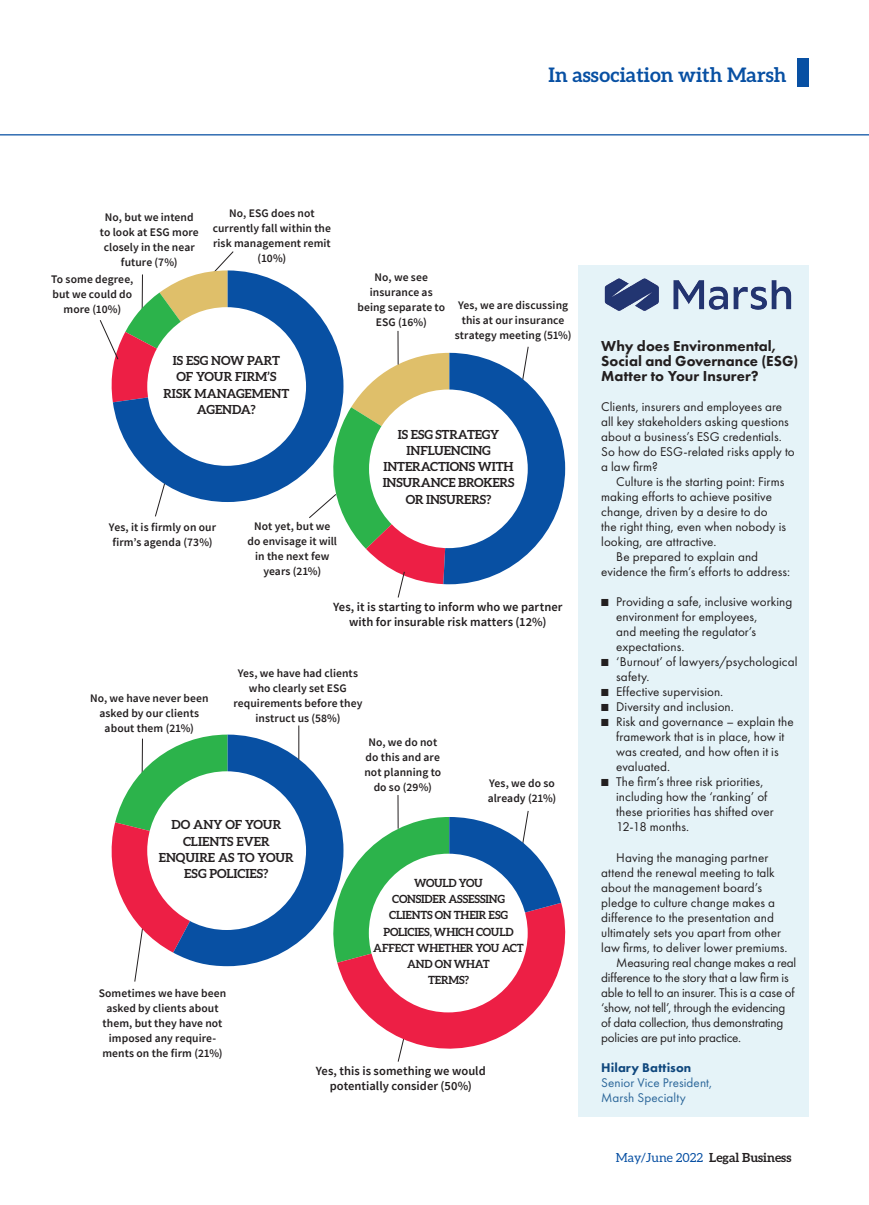
<style>
.page{position:relative;width:869px;height:1205px;background:#fff}
.page>*{position:absolute;margin:0;border:0;box-sizing:border-box;transform-origin:0 0}
.t1{font:700 20px "Aleo";color:#0850a3}
.t2{font:800 15px/15px "Futura PT";letter-spacing:.005em;color:#231f20}
.t3{font:13.12px/15px "Futura PT";letter-spacing:.005em;color:#231f20}
.t4{font:13.12px "Futura PT";letter-spacing:-.015em;color:#231f20}
.t5{font:13.12px/15px "Futura PT";letter-spacing:.005em;color:#2c679a}
.t6{font:800 13.12px "Futura PT";letter-spacing:.01em;color:#0f477d}
.t7{font:700 12.5px/16.2px "Aleo";letter-spacing:-.005em;color:#231f20;text-align:center}
.t8{font:600 12.5px/15px "Source Sans Pro";letter-spacing:.005em;color:#231f20;text-align:center}
.t9{font:600 11.5px/15px "Source Sans Pro";letter-spacing:.005em;color:#231f20;text-align:center}
.t10{font:700 11.25px/16.2px "Aleo";letter-spacing:-.015em;color:#231f20;text-align:center}
.s1{font-weight:400;color:#0850a3}
</style>
<div class="page">
<div style="left:797px;top:58px;width:11px;height:28px;background:#0850a3"></div>
<hr style="left:0;top:134px;width:868px;height:1px;background:#0850a3">
<svg style="left:113px;top:270px;width:224px;height:232px;fill:#0850a3"></svg>
<div style="left:147px;top:307px;width:159px;height:159px;background:#fff;border-radius:50%"></div>
<svg style="left:100px;top:251px;width:133px;height:151px"></svg>
<hr style="left:397px;top:331px;width:1px;height:33px;background:#231f20">
<svg style="left:112px;top:734px;width:453px;height:328px"></svg>
<div style="left:368px;top:854px;width:159px;height:158px;background:#fff;border-radius:50%"></div>
<hr style="left:397px;top:795px;width:1px;height:33px;background:#231f20">
<hr style="left:298px;top:725px;width:1px;height:34px;background:#231f20">
<svg style="left:155px;top:483px;width:10px;height:34px"></svg>
<svg style="left:309px;top:346px;width:256px;height:252px"></svg>
<div style="left:578px;top:265px;width:230px;height:851px;background:#e5f3f8"></div>
<img style="left:604px;top:278px;width:188px;height:33px">
<p class="t9" style="left:100px;top:210px;width:100px">No, but we intend to look at ESG more closely in the near future (7%)</p>
<p class="t9" style="left:213px;top:205px;width:120px">No, ESG does not currently fall within the risk management remit (10%)</p>
<h1 class="t1" style="left:548px;top:63px;width:239px">In association with Marsh</h1>
<p class="t9" style="left:51px;top:272px;width:84px">To some degree, but we could do more (10%)</p>
<p class="t7" style="left:163px;top:352px;width:127px">IS ESG NOW PART<br>OF YOUR FIRM’S<br>RISK MANAGEMENT<br>AGENDA?</p>
<p class="t9" style="left:109px;top:520px;width:108px">Yes, it is firmly on our firm’s agenda (73%)</p>
<p class="t9" style="left:247px;top:518px;width:91px">Not yet, but we do envisage it will in the next few years (21%)</p>
<p class="t9" style="left:357px;top:270px;width:89px">No, we see insurance as being separate to<br>ESG (16%)</p>
<p class="t9" style="left:454px;top:297px;width:118px">Yes, we are discussing this at our insurance strategy meeting (51%)</p>
<p class="t7" style="left:382px;top:426px;width:133px">IS ESG STRATEGY<br>INFLUENCING<br>INTERACTIONS WITH<br>INSURANCE BROKERS<br>OR INSURERS?</p>
<p class="t9" style="left:90px;top:691px;width:120px">No, we have never been asked by our clients about them (21%)</p>
<p class="t8" style="left:333px;top:599px;width:231px">Yes, it is starting to inform who we partner with for insurable risk matters (12%)</p>
<p class="t9" style="left:233px;top:666px;width:130px">Yes, we have had clients who clearly set ESG requirements before they instruct us (58%)</p>
<p class="t9" style="left:364px;top:734px;width:78px">No, we do not do this and are not planning to do so (29%)</p>
<p class="t9" style="left:487px;top:775px;width:70px;text-align:left">Yes, we do so already (21%)</p>
<p class="t7" style="left:159px;top:816px;width:136px">DO ANY OF YOUR<br>CLIENTS EVER<br>ENQUIRE AS TO YOUR<br>ESG POLICIES?</p>
<p class="t9" style="left:99px;top:985px;width:129px">Sometimes we have been asked by clients about them, but they have not imposed any require&shy;ments on the firm (21%)</p>
<p class="t10" style="left:373px;top:874px;width:152px">WOULD YOU<br>CONSIDER ASSESSING<br>CLIENTS ON THEIR ESG<br>POLICIES, WHICH COULD<br>AFFECT WHETHER YOU ACT<br>AND ON WHAT<br>TERMS?</p>
<p class="t8" style="left:316px;top:1063px;width:171px">Yes, this is something we would potentially consider (50%)</p>
<p class="t2" style="left:601px;top:339px;width:198px">Why does Environmental,<br>Social and Governance (ESG)<br>Matter to Your Insurer?</p>
<p class="t3" style="left:601px;top:399px;width:195px">Clients, insurers and employees are all key stakeholders asking questions about a business’s ESG credentials.<br>So how do ESG-related risks apply to a law firm?</p>
<p class="t3" style="left:616px;top:474px;width:169px">Culture is the starting point: Firms</p>
<p class="t3" style="left:601px;top:489px;width:172px">making efforts to achieve positive</p>
<p class="t3" style="left:601px;top:504px;width:168px">change, driven by a desire to do</p>
<p class="t3" style="left:601px;top:519px;width:186px">the right thing, even when nobody is</p>
<p class="t3" style="left:601px;top:534px;width:117px">looking, are attractive.</p>
<p class="t3" style="left:616px;top:549px;width:143px">Be prepared to explain and</p>
<p class="t3" style="left:601px;top:564px;width:190px">evidence the firm’s efforts to address:</p>
<p class="t3" style="left:616px;top:594px;width:178px;text-indent:-15px">■ Providing a safe, inclusive working environment for employees,<br>and meeting the regulator’s expectations.</p>
<p class="t3" style="left:616px;top:654px;width:183px;text-indent:-15px">■ ‘Burnout’ of lawyers/psychological safety.</p>
<p class="t3" style="left:601px;top:684px;width:123px">■ Effective supervision.</p>
<p class="t3" style="left:601px;top:699px;width:134px">■ Diversity and inclusion.</p>
<p class="t3" style="left:616px;top:714px;width:179px;text-indent:-15px">■ Risk and governance – explain the framework that is in place, how it was created, and how often it is evaluated.</p>
<p class="t3" style="left:616px;top:774px;width:159px;text-indent:-15px">■ The firm’s three risk priorities, including how the ‘ranking’ of these priorities has shifted over<br>12-18 months.</p>
<p class="t3" style="left:616px;top:849px;width:154px">Having the managing partner</p>
<p class="t3" style="left:601px;top:864px;width:175px">attend the renewal meeting to talk</p>
<p class="t3" style="left:601px;top:879px;width:162px">about the management board’s</p>
<p class="t3" style="left:601px;top:894px;width:175px">pledge to culture change makes a</p>
<p class="t3" style="left:601px;top:909px;width:174px">difference to the presentation and</p>
<p class="t3" style="left:601px;top:924px;width:181px">ultimately sets you apart from other</p>
<p class="t3" style="left:601px;top:939px;width:188px">law firms, to deliver lower premiums.</p>
<p class="t4" style="left:616px;top:954px;width:181px">Measuring real change makes a real</p>
<p class="t4" style="left:601px;top:969px;width:189px">difference to the story that a law firm is</p>
<p class="t4" style="left:601px;top:984px;width:195px">able to tell to an insurer. This is a case of</p>
<p class="t4" style="left:601px;top:999px;width:186px">‘show, not tell’, through the evidencing</p>
<p class="t4" style="left:601px;top:1014px;width:183px">of data collection, thus demonstrating</p>
<p class="t4" style="left:601px;top:1029px;width:141px">policies are put into practice.</p>
<p class="t6" style="left:601px;top:1059px;width:92px">Hilary Battison</p>
<p class="t5" style="left:601px;top:1074px;width:112px">Senior Vice President,<br>Marsh Specialty</p>
<p class="t7" style="left:615px;top:1148px;width:177px"><span class="s1">May/June 2022</span> Legal Business</p>
</div>
